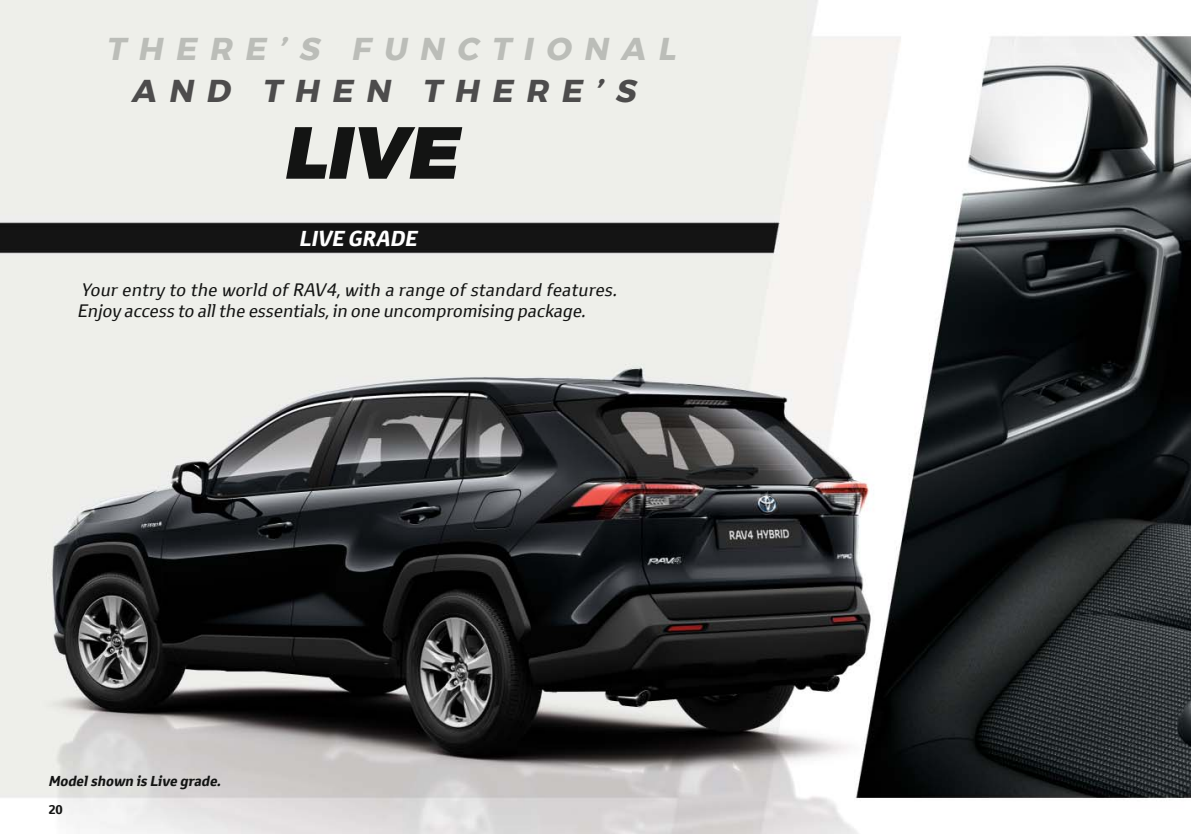
<style>
.page{position:relative;width:1191px;height:834px;background:#fff}
.page>*{position:absolute;margin:0;border:0;box-sizing:border-box;transform-origin:0 0}
.t1{font:italic 900 73.5px "Montserrat";color:#131413}
.t2{font:italic 700 31.5px "Montserrat";color:#bbbdb8}
.t3{font:italic 700 31.5px "Montserrat";color:#4d4c4c}
.t4{font:italic 700 21px "Toyota Text";color:#fff}
.t5{font:italic 17.5px/21px "Toyota Text";color:#131413}
.t6{font:italic 700 14px "Toyota Text";color:#131413}
.t7{font:700 12.25px "Toyota Text";color:#131413}
</style>
<div class="page">
<img style="left:0;top:0;width:1191px;height:833px">
<h2 class="t2" style="left:106px;top:29px;width:578px">THERE’S FUNCTIONAL</h2>
<h2 class="t3" style="left:131px;top:71px;width:512px">AND THEN THERE’S</h2>
<h1 class="t1" style="left:282px;top:107px;width:191px">LIVE</h1>
<p class="t4" style="left:299px;top:224px;width:124px">LIVE GRADE</p>
<p class="t5" style="left:77px;top:279px;width:545px">Yourentry to the world ofRAV4,with a range ofstandard features.<br>Enjoy access to allthe essentials,in one uncompromising package.</p>
<p class="t6" style="left:48px;top:771px;width:177px">Modelshown is Live grade.</p>
<p class="t7" style="left:48px;top:800px;width:16px">20</p>
</div>
